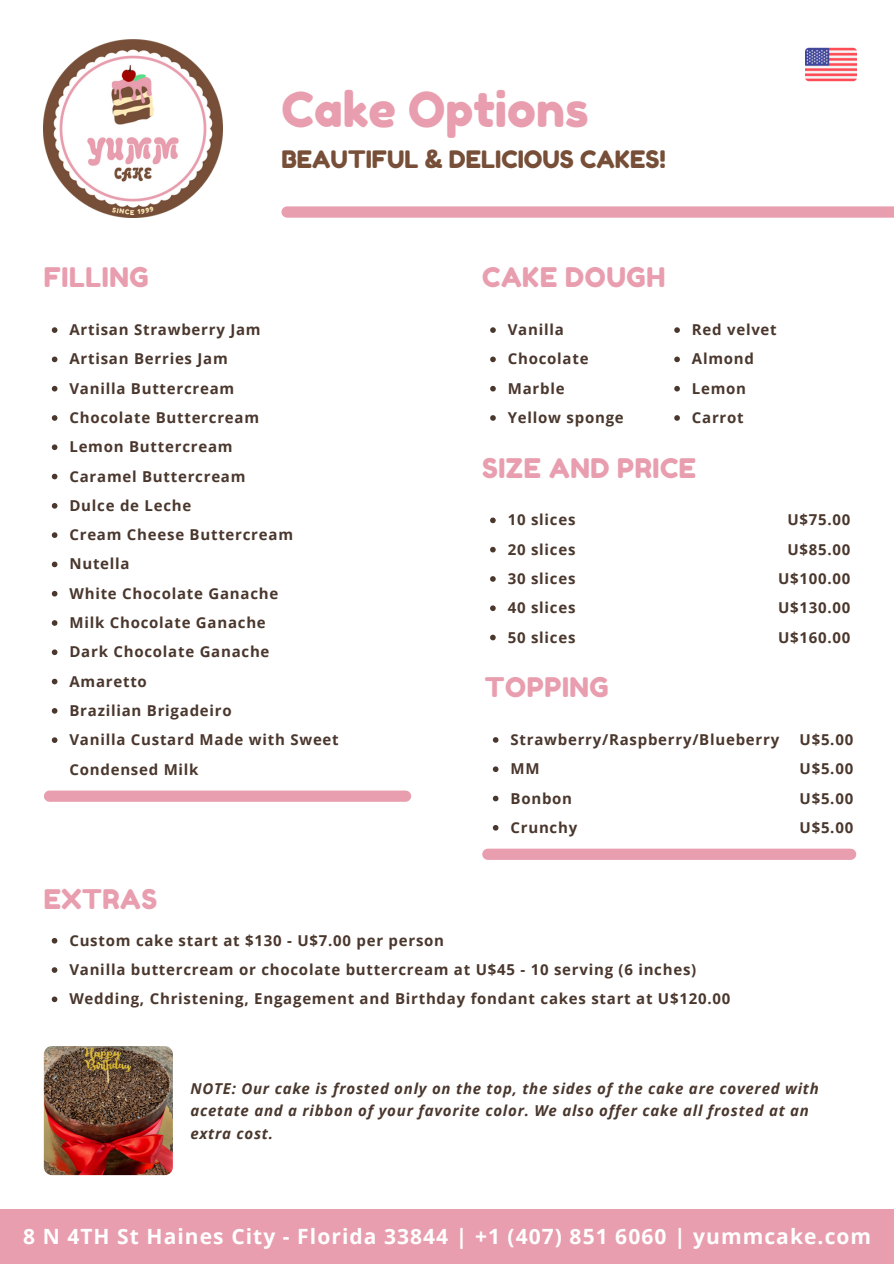
<style>
.page{position:relative;width:894px;height:1264px;background:#fff}
.page>*{position:absolute;margin:0;border:0;box-sizing:border-box;transform-origin:0 0}
.t1{font:48px "Fredoka One";color:#e89eae}
.t2{font:27px "Fredoka One";letter-spacing:.02em;color:#e89eae}
.t3{font:24px "Fredoka One";color:#774f38}
.t4{font:700 21px "Open Sans";letter-spacing:.05em;color:#fff}
.t5{font:700 15px/29.2px "Open Sans";letter-spacing:.05em;color:#4a372d}
.t6{font:italic 700 15px/22.5px "Open Sans";letter-spacing:.05em;color:#4a372d}
</style>
<div class="page">
<img style="left:44px;top:39px;width:178px;height:179px">
<div style="left:0;top:1209px;width:893px;height:54px;background:#e89eae"></div>
<img style="left:805px;top:47px;width:51px;height:35px">
<div style="left:49px;top:790px;width:356px;height:11px;background:#e89eae"></div>
<div style="left:487px;top:848px;width:363px;height:11px;background:#e89eae"></div>
<div style="left:287px;top:206px;width:606px;height:12px;background:#e89eae"></div>
<img style="left:44px;top:1046px;width:129px;height:129px;border-radius:8px">
<svg style="left:52px;top:327px;width:5px;height:6px"></svg>
<svg style="left:52px;top:356px;width:5px;height:6px"></svg>
<svg style="left:52px;top:386px;width:5px;height:5px"></svg>
<svg style="left:52px;top:415px;width:5px;height:6px"></svg>
<svg style="left:52px;top:444px;width:5px;height:6px"></svg>
<svg style="left:52px;top:473px;width:5px;height:6px"></svg>
<svg style="left:52px;top:503px;width:5px;height:5px"></svg>
<svg style="left:52px;top:532px;width:5px;height:6px"></svg>
<svg style="left:52px;top:561px;width:5px;height:6px"></svg>
<svg style="left:52px;top:591px;width:5px;height:5px"></svg>
<svg style="left:52px;top:620px;width:5px;height:6px"></svg>
<svg style="left:52px;top:649px;width:5px;height:6px"></svg>
<svg style="left:52px;top:678px;width:5px;height:6px"></svg>
<svg style="left:52px;top:708px;width:5px;height:5px"></svg>
<svg style="left:52px;top:737px;width:5px;height:6px"></svg>
<svg style="left:490px;top:517px;width:5px;height:6px"></svg>
<svg style="left:490px;top:547px;width:5px;height:5px"></svg>
<svg style="left:490px;top:576px;width:5px;height:5px"></svg>
<svg style="left:490px;top:605px;width:5px;height:6px"></svg>
<svg style="left:490px;top:634px;width:5px;height:6px"></svg>
<svg style="left:492px;top:737px;width:6px;height:5px"></svg>
<svg style="left:492px;top:766px;width:6px;height:6px"></svg>
<svg style="left:492px;top:795px;width:6px;height:6px"></svg>
<svg style="left:492px;top:825px;width:6px;height:5px"></svg>
<svg style="left:52px;top:938px;width:5px;height:5px"></svg>
<svg style="left:52px;top:967px;width:5px;height:5px"></svg>
<svg style="left:52px;top:996px;width:5px;height:6px"></svg>
<svg style="left:490px;top:327px;width:5px;height:6px"></svg>
<svg style="left:490px;top:356px;width:5px;height:6px"></svg>
<svg style="left:490px;top:386px;width:5px;height:5px"></svg>
<svg style="left:490px;top:415px;width:5px;height:6px"></svg>
<svg style="left:674px;top:327px;width:5px;height:6px"></svg>
<svg style="left:674px;top:356px;width:5px;height:6px"></svg>
<svg style="left:674px;top:386px;width:5px;height:5px"></svg>
<svg style="left:674px;top:415px;width:5px;height:6px"></svg>
<svg style="left:112px;top:207px;width:42px;height:7px"></svg>
<p class="t2" style="left:44px;top:261px;width:106px">FILLING</p>
<p class="t1" style="left:281px;top:80px;width:309px">Cake Options</p>
<p class="t3" style="left:281px;top:145px;width:386px">BEAUTIFUL &amp; DELICIOUS CAKES!</p>
<p class="t2" style="left:482px;top:261px;width:184px">CAKE DOUGH</p>
<p class="t5" style="left:69px;top:315px;width:192px">Artisan Strawberry Jam</p>
<p class="t5" style="left:69px;top:344px;width:160px">Artisan Berries Jam</p>
<p class="t5" style="left:69px;top:373px;width:166px">Vanilla Buttercream</p>
<p class="t5" style="left:69px;top:402px;width:191px">Chocolate Buttercream</p>
<p class="t5" style="left:69px;top:432px;width:164px">Lemon Buttercream</p>
<p class="t5" style="left:69px;top:461px;width:177px">Caramel Buttercream</p>
<p class="t5" style="left:69px;top:490px;width:123px">Dulce de Leche</p>
<p class="t5" style="left:69px;top:519px;width:225px">Cream Cheese Buttercream</p>
<p class="t5" style="left:69px;top:549px;width:62px">Nutella</p>
<p class="t5" style="left:69px;top:578px;width:210px">White Chocolate Ganache</p>
<p class="t5" style="left:69px;top:607px;width:198px">Milk Chocolate Ganache</p>
<p class="t5" style="left:69px;top:637px;width:201px">Dark Chocolate Ganache</p>
<p class="t5" style="left:69px;top:666px;width:79px">Amaretto</p>
<p class="t5" style="left:69px;top:695px;width:164px">Brazilian Brigadeiro</p>
<p class="t5" style="left:69px;top:724px;width:271px">Vanilla Custard Made with Sweet<br>Condensed Milk</p>
<p class="t2" style="left:44px;top:882px;width:115px">EXTRAS</p>
<p class="t5" style="left:507px;top:315px;width:57px">Vanilla</p>
<p class="t5" style="left:507px;top:344px;width:82px">Chocolate</p>
<p class="t5" style="left:507px;top:373px;width:58px">Marble</p>
<p class="t5" style="left:507px;top:402px;width:117px">Yellow sponge</p>
<p class="t5" style="left:691px;top:315px;width:86px">Red velvet</p>
<p class="t5" style="left:691px;top:344px;width:64px">Almond</p>
<p class="t5" style="left:691px;top:373px;width:56px">Lemon</p>
<p class="t5" style="left:691px;top:402px;width:53px">Carrot</p>
<p class="t2" style="left:482px;top:451px;width:215px">SIZE AND PRICE</p>
<p class="t5" style="left:507px;top:505px;width:69px">10 slices</p>
<p class="t5" style="left:507px;top:534px;width:69px">20 slices</p>
<p class="t5" style="left:507px;top:563px;width:69px">30 slices</p>
<p class="t5" style="left:507px;top:593px;width:69px">40 slices</p>
<p class="t5" style="left:507px;top:622px;width:69px">50 slices</p>
<p class="t2" style="left:485px;top:671px;width:125px">TOPPING</p>
<p class="t5" style="left:787px;top:505px;width:64px">U$75.00</p>
<p class="t5" style="left:787px;top:534px;width:64px">U$85.00</p>
<p class="t5" style="left:777px;top:563px;width:74px">U$100.00</p>
<p class="t5" style="left:777px;top:593px;width:74px">U$130.00</p>
<p class="t5" style="left:777px;top:622px;width:74px">U$160.00</p>
<p class="t5" style="left:510px;top:724px;width:270px">Strawberry/Raspberry/Blueberry</p>
<p class="t5" style="left:510px;top:753px;width:31px">MM</p>
<p class="t5" style="left:510px;top:783px;width:63px">Bonbon</p>
<p class="t5" style="left:510px;top:812px;width:68px">Crunchy</p>
<p class="t5" style="left:799px;top:724px;width:55px">U$5.00</p>
<p class="t5" style="left:799px;top:753px;width:55px">U$5.00</p>
<p class="t5" style="left:799px;top:783px;width:55px">U$5.00</p>
<p class="t5" style="left:799px;top:812px;width:55px">U$5.00</p>
<p class="t5" style="left:69px;top:925px;width:376px">Custom cake start at $130 - U$7.00 per person</p>
<p class="t5" style="left:69px;top:954px;width:628px">Vanilla buttercream or chocolate buttercream at U$45 - 10 serving (6 inches)</p>
<p class="t5" style="left:69px;top:983px;width:662px">Wedding, Christening, Engagement and Birthday fondant cakes start at U$120.00</p>
<p class="t6" style="left:190px;top:1076px;width:630px">NOTE: Our cake is frosted only on the top, the sides of the cake are covered with acetate and a ribbon of your favorite color. We also offer cake all frosted at an extra cost.</p>
<p class="t4" style="left:23px;top:1221px;width:849px">8 N 4TH St Haines City - Florida 33844 | +1 (407) 851 6060 | yummcake.com</p>
</div>
